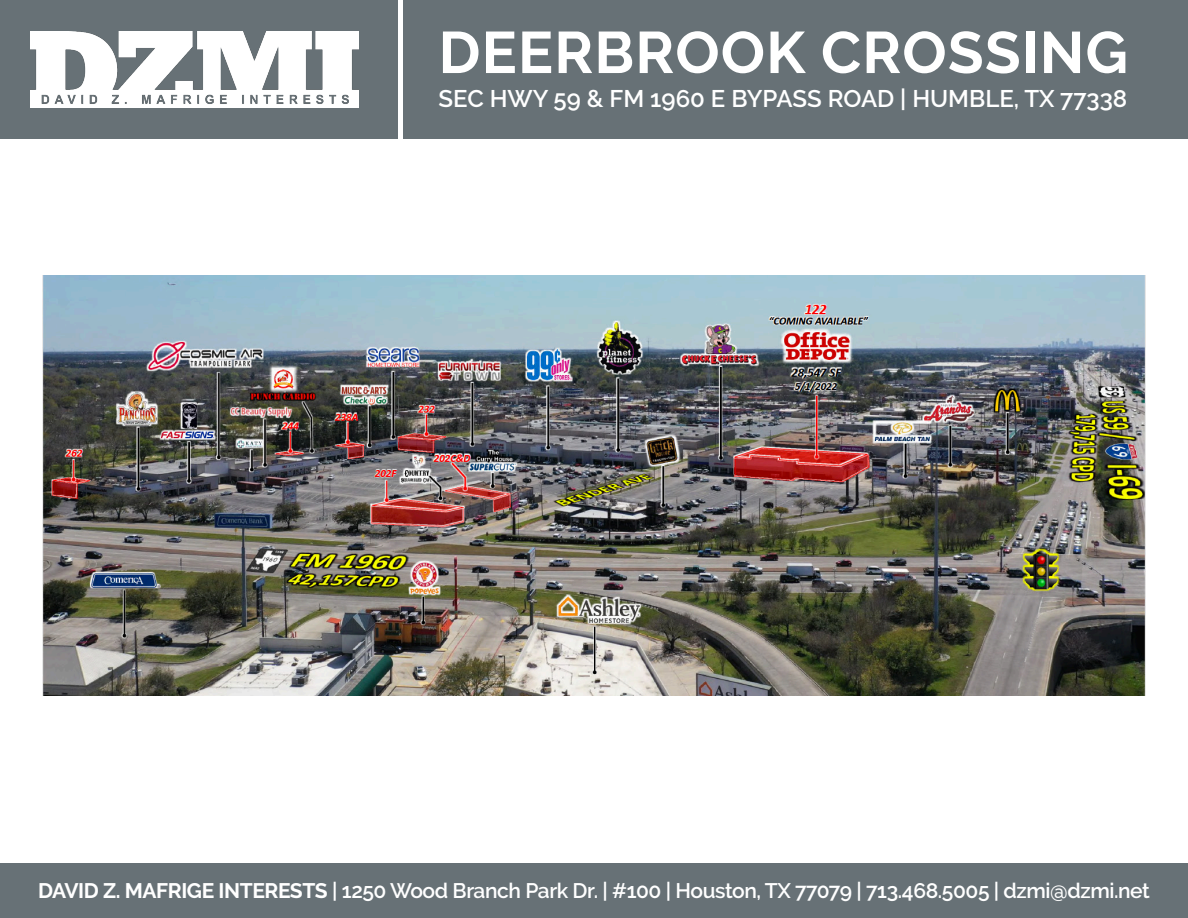
<style>
.page{position:relative;width:1188px;height:918px;background:#fff}
.page>*{position:absolute;margin:0;border:0;box-sizing:border-box;transform-origin:0 0}
.t1{font:700 58.5px "Raleway";letter-spacing:.02em;color:#fff}
.t2{font:600 24px "Raleway";color:#fff}
.t3{font:600 21px "Raleway";letter-spacing:-.02em;color:#fff}
.s1{font-weight:700}
</style>
<div class="page">
<div style="left:0;top:863px;width:1188px;height:55px;background:#677176"></div>
<div style="left:0;top:0;width:398px;height:138px;background:#677176"></div>
<img style="left:30px;top:31px;width:328px;height:76px">
<div style="left:403px;top:0;width:785px;height:138px;background:#677176"></div>
<img style="left:43px;top:275px;width:1102px;height:420px">
<p class="t1" style="left:439px;top:19px;width:691px">DEERBROOK CROSSING</p>
<p class="t2" style="left:439px;top:85px;width:690px">SEC HWY 59 &amp; FM 1960 E BYPASS ROAD | HUMBLE, TX 77338</p>
<p class="t3" style="left:38px;top:878px;width:1114px"><span class="s1">DAVID Z. MAFRIGE INTERESTS</span> | 1250 Wood Branch Park Dr. | #100 | Houston, TX 77079 | 713.468.5005 | dzmi@dzmi.net</p>
</div>
